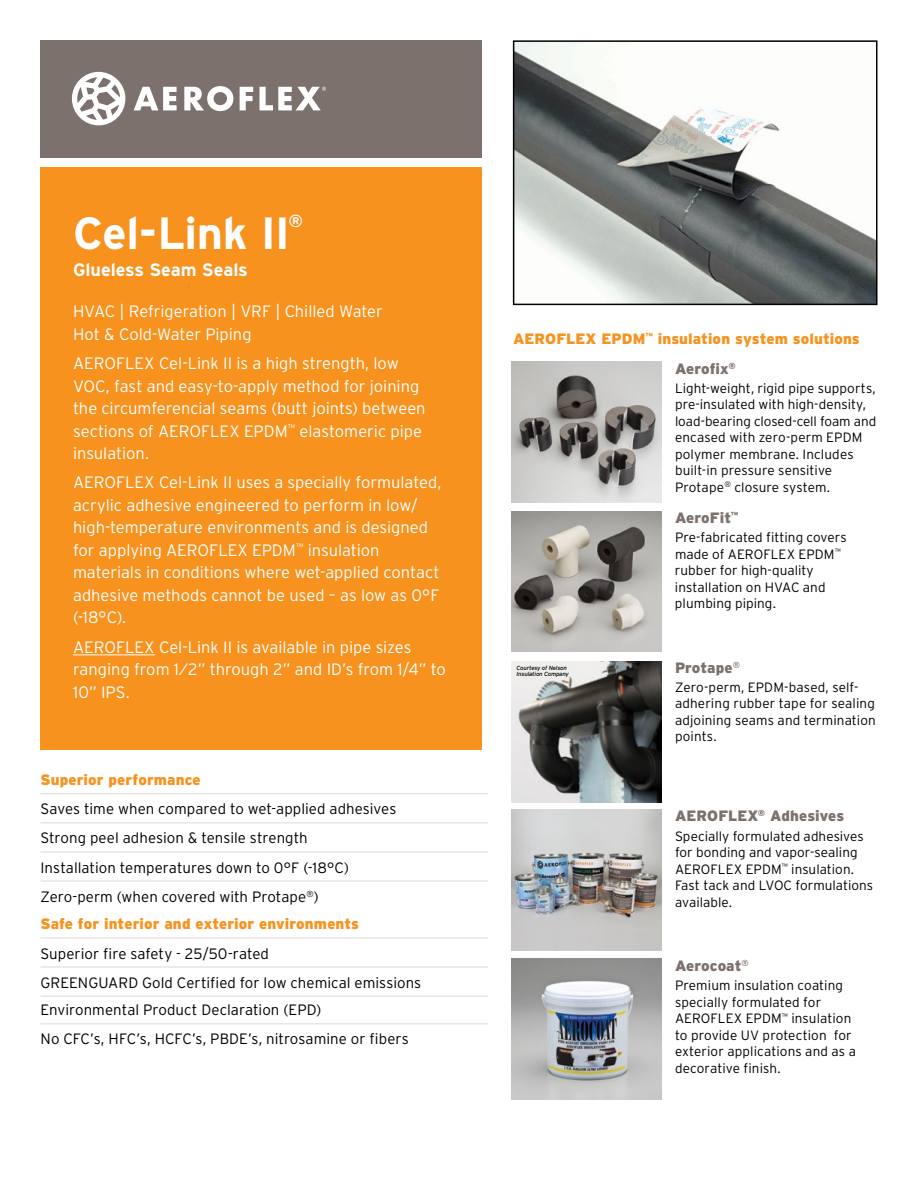
<style>
.page{position:relative;width:918px;height:1188px;background:#fff}
.page>*{position:absolute;margin:0;border:0;box-sizing:border-box;transform-origin:0 0}
.t1{font:700 45px "Interstate";letter-spacing:-.01em;color:#fff}
.t2{font:700 18px "Interstate";letter-spacing:-.005em;color:#fff}
.t3{font:700 17.55px "Interstate";color:#fff}
.t4{font:300 16.5px/22.5px "Interstate";color:#fff}
.t5{font:300 15px/29.1px "Interstate";letter-spacing:.005em;color:#000}
.t6{font:900 15px/30px "Interstate";letter-spacing:.005em;color:#f7921e}
.t7{font:900 15px "Interstate";color:#7d716d}
.t8{font:300 13.5px/16.5px "Interstate";letter-spacing:.005em;color:#000}
.t9{font:italic 6px/6.8px "Interstate";letter-spacing:-.02em;color:#000}
.s1{color:#7d716d}
</style>
<div class="page">
<img style="left:512px;top:662px;width:149px;height:140px">
<img style="left:516px;top:43px;width:359px;height:259px">
<div style="left:513px;top:40px;width:365px;height:265px;border:2px solid #000"></div>
<img style="left:512px;top:511px;width:149px;height:141px">
<div style="left:40px;top:40px;width:442px;height:118px;background:#7d716d"></div>
<div style="left:40px;top:167px;width:442px;height:583px;background:#f7921e"></div>
<svg style="left:134px;top:87px;width:43px;height:23px"></svg>
<svg style="left:184px;top:86px;width:49px;height:25px"></svg>
<svg style="left:240px;top:87px;width:13px;height:23px"></svg>
<svg style="left:72px;top:72px;width:53px;height:53px"></svg>
<svg style="left:259px;top:87px;width:67px;height:23px"></svg>
<img style="left:512px;top:361px;width:149px;height:141px">
<img style="left:512px;top:809px;width:149px;height:141px">
<img style="left:512px;top:959px;width:149px;height:141px">
<hr style="left:40px;top:793px;width:448px;height:1px;background:#ddd8d6">
<hr style="left:40px;top:822px;width:448px;height:1px;background:#ddd8d6">
<hr style="left:40px;top:852px;width:448px;height:1px;background:#ddd8d6">
<hr style="left:40px;top:881px;width:448px;height:1px;background:#ddd8d6">
<hr style="left:40px;top:938px;width:448px;height:1px;background:#ddd8d6">
<hr style="left:40px;top:967px;width:448px;height:1px;background:#ddd8d6">
<hr style="left:40px;top:996px;width:448px;height:1px;background:#ddd8d6">
<hr style="left:40px;top:1023px;width:448px;height:1px;background:#ddd8d6">
<hr style="left:73px;top:655px;width:82px;height:1px;background:#fff">
<h1 class="t1" style="left:73px;top:208px;width:219px">Cel-Link II</h1>
<p class="t3" style="left:289px;top:211px;width:16px">®</p>
<h2 class="t2" style="left:73px;top:260px;width:176px">Glueless Seam Seals</h2>
<p class="t4" style="left:73px;top:300px;width:311px">HVAC | Refrigeration | VRF | Chilled Water<br>Hot &amp; Cold-Water Piping</p>
<p class="t4" style="left:73px;top:352px;width:354px">AEROFLEX Cel-Link II is a high strength, low VOC, fast and easy-to-apply method for joining the circumferencial seams (butt joints) between sections of AEROFLEX EPDM<sup>™</sup> elastomeric pipe insulation.</p>
<p class="t4" style="left:73px;top:471px;width:370px">AEROFLEX Cel-Link II uses a specially formulated, acrylic adhesive engineered to perform in low/ high-temperature environments and is designed for applying AEROFLEX EPDM<sup>™</sup> insulation materials in conditions where wet-applied contact adhesive methods cannot be used – as low as 0°F (-18°C).</p>
<p class="t4" style="left:73px;top:635px;width:374px">AEROFLEX Cel-Link II is available in pipe sizes ranging from 1⁄2” through 2” and ID’s from 1/4” to<br>10” IPS.</p>
<p class="t6" style="left:40px;top:765px;width:162px">Superior performance</p>
<p class="t5" style="left:40px;top:794px;width:357px">Saves time when compared to wet-applied adhesives Strong peel adhesion &amp; tensile strength<br>Installation temperatures down to 0°F (-18°C)<br>Zero-perm (when covered with Protape<sup>®</sup>)</p>
<p class="t6" style="left:41px;top:909px;width:320px">Safe for interior and exterior environments</p>
<p class="t5" style="left:41px;top:939px;width:382px">Superior fire safety - 25/50-rated<br>GREENGUARD Gold Certified for low chemical emissions</p>
<p class="t5" style="left:41px;top:995px;width:370px">Environmental Product Declaration (EPD)<br>No CFC’s, HFC’s, HCFC’s, PBDE’s, nitrosamine or fibers</p>
<p class="t6" style="left:675px;top:323px;width:186px;text-indent:-162px">AEROFLEX EPDM<sup>™</sup> insulation system solutions<br><span class="s1">Aerofix</span><sup>®</sup></p>
<p class="t8" style="left:675px;top:380px;width:203px">Light-weight, rigid pipe supports, pre-insulated with high-density, load-bearing closed-cell foam and encased with zero-perm EPDM polymer membrane. Includes built-in pressure sensitive<br>Protape<sup>®</sup> closure system.</p>
<p class="t9" style="left:517px;top:664px;width:54px">Courtesy of Nelson<br>Insulation Company</p>
<p class="t7" style="left:675px;top:509px;width:65px">AeroFit<sup>™</sup></p>
<p class="t8" style="left:675px;top:529px;width:173px">Pre-fabricated fitting covers made of AEROFLEX EPDM<sup>™ </sup>rubber for high-quality installation on HVAC and plumbing piping.</p>
<p class="t7" style="left:675px;top:659px;width:67px">Protape<sup>®</sup></p>
<p class="t8" style="left:675px;top:679px;width:202px">Zero-perm, EPDM-based, self&shy;adhering rubber tape for sealing adjoining seams and termination points.</p>
<p class="t7" style="left:675px;top:808px;width:171px">AEROFLEX<sup>®</sup> Adhesives</p>
<p class="t8" style="left:675px;top:827px;width:200px">Specially formulated adhesives for bonding and vapor-sealing<br>AEROFLEX EPDM<sup>™</sup> insulation.<br>Fast tack and LVOC formulations available.</p>
<p class="t7" style="left:675px;top:957px;width:75px">Aerocoat<sup>®</sup></p>
<p class="t8" style="left:675px;top:977px;width:183px">Premium insulation coating specially formulated for<br>AEROFLEX EPDM<sup>™</sup> insulation to provide UV protection for exterior applications and as a decorative finish.</p>
</div>
